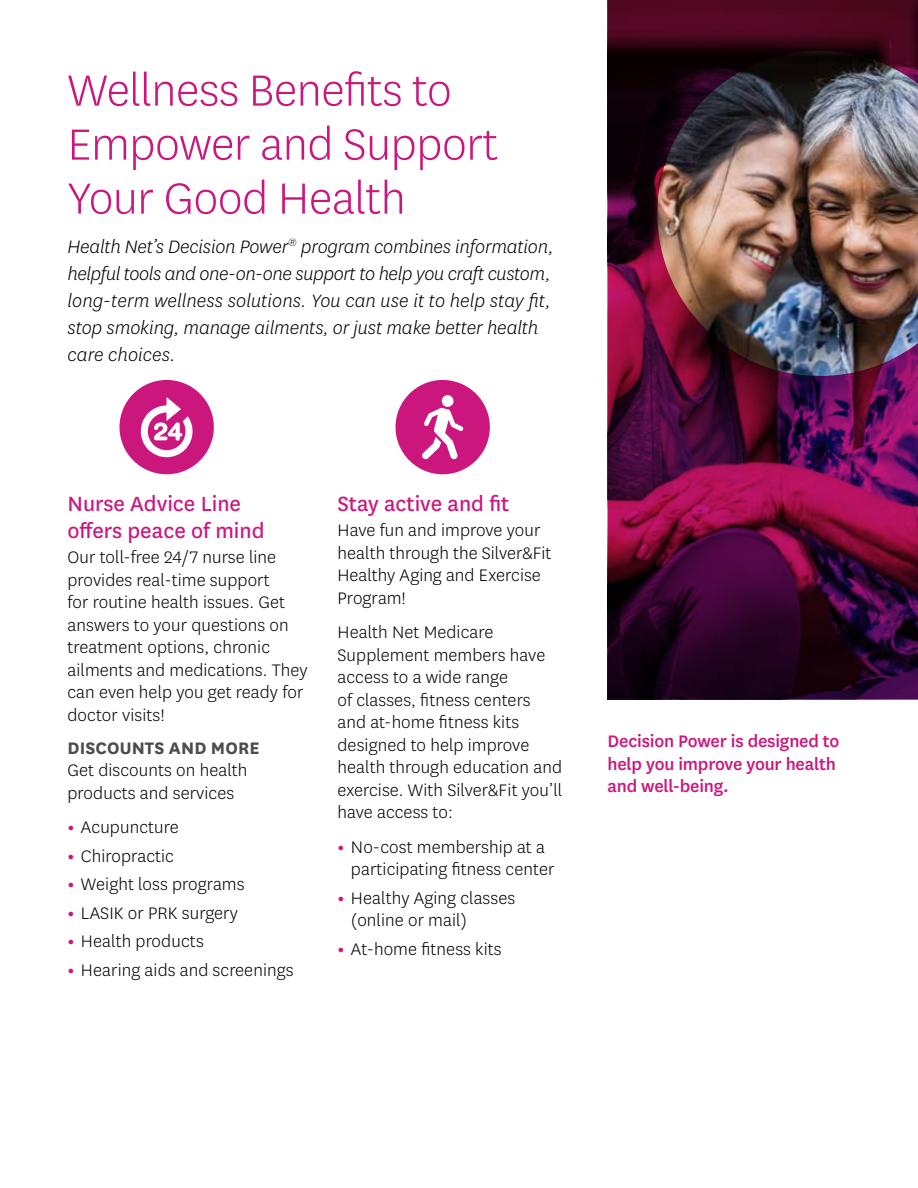
<style>
.page{position:relative;width:918px;height:1188px;background:#fff}
.page>*{position:absolute;margin:0;border:0;box-sizing:border-box;transform-origin:0 0}
.t1{font:300 51px/54px "Centene Sans";letter-spacing:-.01em;color:#cb177d}
.t2{font:24px/27px "Centene Sans";color:#cb177d}
.t3{font:italic 300 21px/27px "Centene Sans";letter-spacing:-.01em;color:#000}
.t4{font:300 19.5px/22.5px "Centene Sans";letter-spacing:.005em;color:#000}
.t5{font:500 19.5px/22.5px "Centene Sans";letter-spacing:-.01em;color:#cb177d}
.t6{font:700 19.5px "Centene Sans";letter-spacing:.005em;color:#4d4d4f}
.s1{font-weight:700;color:#cb177d}
</style>
<div class="page">
<img style="left:608px;top:0;width:310px;height:699px">
<div style="left:120px;top:380px;width:94px;height:94px;background:#cb177d;border-radius:50%"></div>
<svg style="left:140px;top:397px;width:53px;height:60px"></svg>
<div style="left:396px;top:380px;width:94px;height:94px;background:#cb177d;border-radius:50%"></div>
<svg style="left:422px;top:395px;width:42px;height:64px"></svg>
<h1 class="t1" style="left:68px;top:62px;width:432px">Wellness Benefits to<br>Empower and Support<br>Your Good Health</h1>
<p class="t3" style="left:68px;top:232px;width:488px">Health Net’s Decision Power<sup>®</sup> program combines information, helpful tools and one-on-one support to help you craft custom, long-term wellness solutions. You can use it to help stay fit, stop smoking, manage ailments, or just make better health care choices.</p>
<p class="t2" style="left:68px;top:489px;width:199px">Nurse Advice Line offers peace of mind</p>
<p class="t4" style="left:68px;top:545px;width:242px">Our toll-free 24/7 nurse line provides real-time support<br>for routine health issues. Get answers to your questions on treatment options, chronic ailments and medications. They can even help you get ready for doctor visits!</p>
<p class="t6" style="left:68px;top:734px;width:194px">DISCOUNTS AND MORE</p>
<p class="t4" style="left:68px;top:758px;width:182px">Get discounts on health products and services</p>
<p class="t4" style="left:68px;top:815px;width:113px"><span class="s1">•</span> Acupuncture</p>
<p class="t4" style="left:68px;top:844px;width:108px"><span class="s1">•</span> Chiropractic</p>
<p class="t4" style="left:68px;top:872px;width:179px"><span class="s1">•</span> Weight loss programs</p>
<p class="t4" style="left:68px;top:901px;width:172px"><span class="s1">•</span> LASIK or PRK surgery</p>
<p class="t4" style="left:68px;top:929px;width:138px"><span class="s1">•</span> Health products</p>
<p class="t4" style="left:68px;top:958px;width:228px"><span class="s1">•</span> Hearing aids and screenings</p>
<p class="t2" style="left:338px;top:489px;width:173px">Stay active and fit</p>
<p class="t4" style="left:338px;top:518px;width:216px">Have fun and improve your health through the Silver&amp;Fit<br>Healthy Aging and Exercise<br>Program!</p>
<p class="t4" style="left:338px;top:620px;width:226px">Health Net Medicare<br>Supplement members have access to a wide range<br>of classes, fitness centers and at-home fitness kits designed to help improve health through education and exercise. With Silver&amp;Fit you’ll have access to:</p>
<p class="t4" style="left:351px;top:835px;width:205px;text-indent:-13px"><span class="s1">•</span> No-cost membership at a participating fitness center</p>
<p class="t4" style="left:351px;top:886px;width:166px;text-indent:-13px"><span class="s1">•</span> Healthy Aging classes (online or mail)</p>
<p class="t4" style="left:338px;top:937px;width:166px"><span class="s1">•</span> At-home fitness kits</p>
<p class="t5" style="left:608px;top:729px;width:233px">Decision Power is designed to help you improve your health and well-being.</p>
</div>
